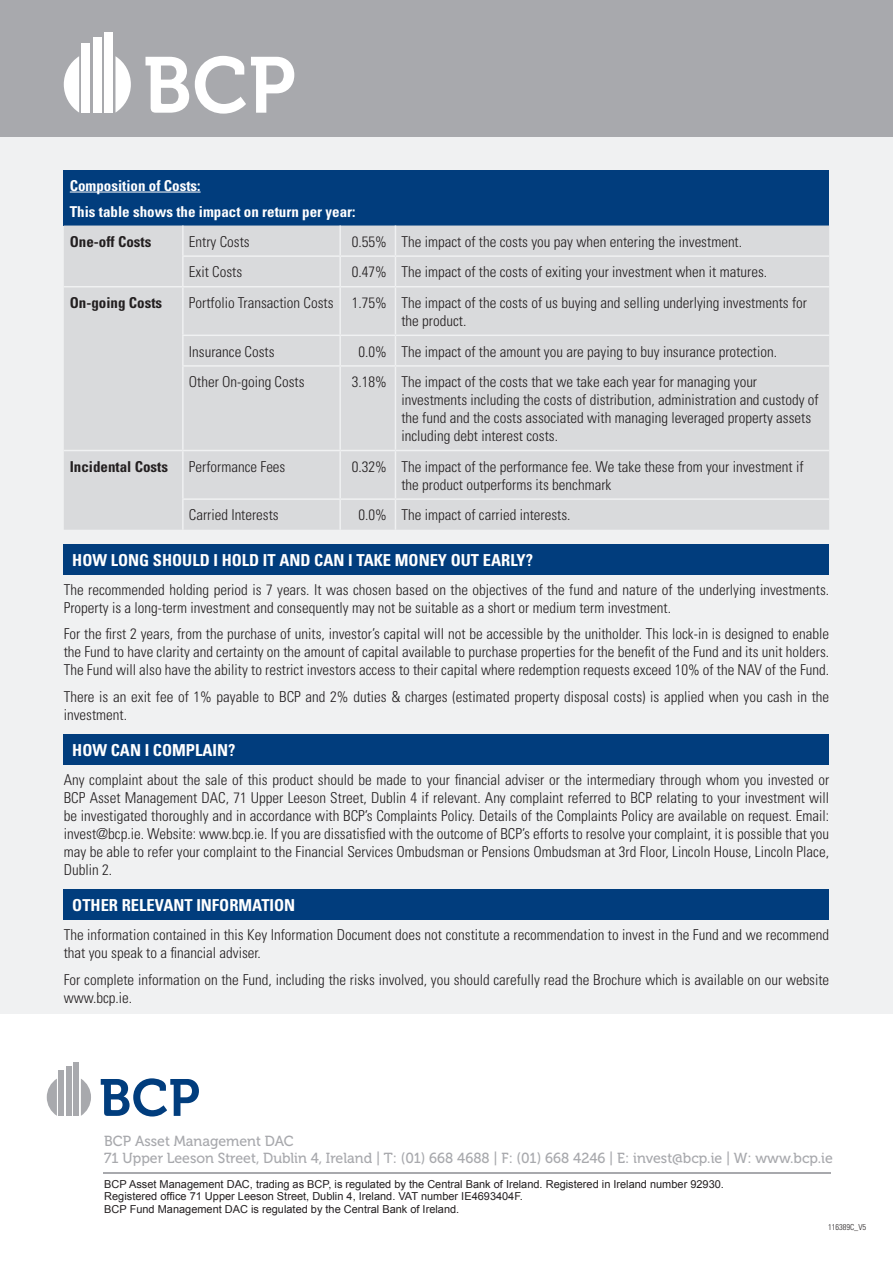
<style>
.page{position:relative;width:893px;height:1263px;background:#fff}
.page>*{position:absolute;margin:0;border:0;box-sizing:border-box;transform-origin:0 0}
.t1{font:700 condensed 16.5px "Univers";color:#fff}
.t2{font:300 condensed 15px/18px "Univers";color:#231f20}
.t3{font:700 condensed 15px/26.5px "Univers";color:#fff}
.t4{font:700 condensed 15px "Univers";color:#231f20}
.t5{font:14.55px/16px "Museo 500";color:#a8a9ad}
.t6{font:10.95px/12.5px "Arial";color:#231f20}
.t7{font:300 condensed 8.25px "Univers";color:#231f20}
</style>
<div class="page">
<div style="left:0;top:100px;width:893px;height:914px;background:#f0f1f2"></div>
<div style="left:0;top:0;width:893px;height:136px;background:#a8a9ad"></div>
<svg style="left:115px;top:56px;width:16px;height:57px"></svg>
<svg style="left:64px;top:56px;width:15px;height:57px"></svg>
<div style="left:81px;top:43px;width:9px;height:70px;background:#fff"></div>
<div style="left:93px;top:37px;width:9px;height:76px;background:#fff"></div>
<div style="left:104px;top:32px;width:9px;height:81px;background:#fff"></div>
<svg style="left:145px;top:57px;width:44px;height:56px"></svg>
<svg style="left:195px;top:56px;width:99px;height:58px"></svg>
<div style="left:64px;top:170px;width:765px;height:56px;background:#013d7d"></div>
<div style="left:64px;top:226px;width:765px;height:304px;background:#d9dadc"></div>
<hr style="left:182px;top:226px;width:2px;height:29px;background:#f0f1f2">
<hr style="left:339px;top:226px;width:2px;height:29px;background:#f0f1f2">
<hr style="left:182px;top:255px;width:158px;height:2px;background:#f0f1f2">
<hr style="left:182px;top:257px;width:2px;height:29px;background:#f0f1f2">
<hr style="left:340px;top:255px;width:55px;height:2px;background:#f0f1f2">
<hr style="left:339px;top:257px;width:2px;height:29px;background:#f0f1f2">
<hr style="left:395px;top:255px;width:434px;height:2px;background:#f0f1f2">
<svg style="left:395px;top:226px;width:1px;height:60px"></svg>
<hr style="left:64px;top:286px;width:119px;height:1px;background:#f0f1f2">
<hr style="left:183px;top:286px;width:157px;height:1px;background:#f0f1f2">
<hr style="left:182px;top:287px;width:2px;height:48px;background:#f0f1f2">
<hr style="left:340px;top:286px;width:55px;height:1px;background:#f0f1f2">
<hr style="left:339px;top:287px;width:2px;height:48px;background:#f0f1f2">
<hr style="left:395px;top:286px;width:434px;height:1px;background:#f0f1f2">
<hr style="left:395px;top:287px;width:1px;height:48px;background:#f0f1f2">
<hr style="left:182px;top:335px;width:158px;height:1px;background:#f0f1f2">
<hr style="left:182px;top:336px;width:2px;height:29px;background:#f0f1f2">
<hr style="left:340px;top:335px;width:55px;height:1px;background:#f0f1f2">
<hr style="left:339px;top:336px;width:2px;height:29px;background:#f0f1f2">
<hr style="left:395px;top:335px;width:434px;height:1px;background:#f0f1f2">
<svg style="left:395px;top:336px;width:1px;height:29px"></svg>
<hr style="left:182px;top:365px;width:158px;height:2px;background:#f0f1f2">
<hr style="left:182px;top:367px;width:2px;height:83px;background:#f0f1f2">
<hr style="left:340px;top:365px;width:55px;height:2px;background:#f0f1f2">
<hr style="left:339px;top:367px;width:2px;height:83px;background:#f0f1f2">
<hr style="left:395px;top:365px;width:434px;height:2px;background:#f0f1f2">
<hr style="left:395px;top:367px;width:1px;height:83px;background:#f0f1f2">
<hr style="left:64px;top:450px;width:119px;height:1px;background:#f0f1f2">
<hr style="left:183px;top:450px;width:157px;height:1px;background:#f0f1f2">
<hr style="left:182px;top:451px;width:2px;height:47px;background:#f0f1f2">
<hr style="left:340px;top:450px;width:55px;height:1px;background:#f0f1f2">
<hr style="left:339px;top:451px;width:2px;height:47px;background:#f0f1f2">
<hr style="left:395px;top:450px;width:434px;height:1px;background:#f0f1f2">
<hr style="left:395px;top:451px;width:1px;height:47px;background:#f0f1f2">
<hr style="left:182px;top:498px;width:158px;height:2px;background:#f0f1f2">
<hr style="left:182px;top:500px;width:2px;height:30px;background:#f0f1f2">
<hr style="left:340px;top:498px;width:55px;height:2px;background:#f0f1f2">
<hr style="left:339px;top:500px;width:2px;height:30px;background:#f0f1f2">
<hr style="left:395px;top:498px;width:434px;height:2px;background:#f0f1f2">
<hr style="left:395px;top:500px;width:1px;height:30px;background:#f0f1f2">
<hr style="left:70px;top:192px;width:131px;height:1px;background:#fff">
<div style="left:64px;top:544px;width:765px;height:30px;background:#013d7d"></div>
<div style="left:64px;top:734px;width:765px;height:30px;background:#013d7d"></div>
<div style="left:64px;top:889px;width:765px;height:31px;background:#013d7d"></div>
<svg style="left:81px;top:1079px;width:10px;height:37px"></svg>
<svg style="left:47px;top:1079px;width:10px;height:37px"></svg>
<div style="left:58px;top:1070px;width:6px;height:46px;background:#a8a9ad"></div>
<div style="left:66px;top:1066px;width:6px;height:50px;background:#a8a9ad"></div>
<div style="left:74px;top:1062px;width:5px;height:54px;background:#a8a9ad"></div>
<svg style="left:101px;top:1078px;width:98px;height:38px"></svg>
<hr style="left:104px;top:1172px;width:727px;height:2px;background:#a8a9ad">
<p class="t3" style="left:70px;top:172px;width:287px">Composition of Costs:<br>This table shows the impact on return per year:</p>
<p class="t4" style="left:70px;top:232px;width:83px">One-off Costs</p>
<p class="t2" style="left:189px;top:232px;width:62px">Entry Costs</p>
<p class="t2" style="left:352px;top:232px;width:392px">0.55% The impact of the costs you pay when entering the investment.</p>
<p class="t2" style="left:189px;top:263px;width:55px">Exit Costs</p>
<p class="t2" style="left:352px;top:263px;width:417px">0.47% The impact of the costs of exiting your investment when it matures.</p>
<p class="t4" style="left:70px;top:293px;width:94px">On-going Costs</p>
<p class="t2" style="left:401px;top:294px;width:407px;text-indent:-213px">Portfolio Transaction Costs 1.75% The impact of the costs of us buying and selling underlying investments for the product.</p>
<p class="t2" style="left:189px;top:342px;width:87px">Insurance Costs</p>
<p class="t2" style="left:359px;top:342px;width:420px">0.0% The impact of the amount you are paying to buy insurance protection.</p>
<p class="t2" style="left:189px;top:373px;width:117px">Other On-going Costs</p>
<p class="t2" style="left:401px;top:373px;width:419px;text-indent:-49px">3.18% The impact of the costs that we take each year for managing your investments including the costs of distribution, administration and custody of the fund and the costs associated with managing leveraged property assets including debt interest costs.</p>
<p class="t4" style="left:70px;top:457px;width:100px">Incidental Costs</p>
<p class="t2" style="left:189px;top:457px;width:98px">Performance Fees</p>
<p class="t2" style="left:401px;top:457px;width:404px;text-indent:-49px">0.32% The impact of the performance fee. We take these from your investment if the product outperforms its benchmark</p>
<p class="t2" style="left:189px;top:506px;width:91px">Carried Interests</p>
<p class="t2" style="left:359px;top:506px;width:213px">0.0% The impact of carried interests.</p>
<p class="t1" style="left:72px;top:550px;width:462px">HOW LONG SHOULD I HOLD IT AND CAN I TAKE MONEY OUT EARLY?</p>
<p class="t2" style="left:64px;top:581px;width:767px">The recommended holding period is 7 years. It was chosen based on the objectives of the fund and nature of the underlying investments.<br>Property is a long-term investment and consequently may not be suitable as a short or medium term investment.</p>
<p class="t2" style="left:64px;top:625px;width:767px;text-align:justify">For the first 2 years, from the purchase of units, investor’s capital will not be accessible by the unitholder. This lock-in is designed to enable the Fund to have clarity and certainty on the amount of capital available to purchase properties for the benefit of the Fund and its unit holders.<br>The Fund will also have the ability to restrict investors access to their capital where redemption requests exceed 10% of the NAV of the Fund.</p>
<p class="t2" style="left:64px;top:688px;width:767px">There is an exit fee of 1% payable to BCP and 2% duties &amp; charges (estimated property disposal costs) is applied when you cash in the investment.</p>
<p class="t1" style="left:72px;top:740px;width:165px">HOW CAN I COMPLAIN?</p>
<p class="t2" style="left:64px;top:771px;width:767px;text-align:justify">Any complaint about the sale of this product should be made to your financial adviser or the intermediary through whom you invested or BCP Asset Management DAC, 71 Upper Leeson Street, Dublin 4 if relevant. Any complaint referred to BCP relating to your investment will be investigated thoroughly and in accordance with BCP’s Complaints Policy. Details of the Complaints Policy are available on request. Email: invest@bcp.ie. Website: www.bcp.ie. If you are dissatisfied with the outcome of BCP’s efforts to resolve your complaint, it is possible that you may be able to refer your complaint to the Financial Services Ombudsman or Pensions Ombudsman at 3rd Floor, Lincoln House, Lincoln Place, Dublin 2.</p>
<p class="t1" style="left:72px;top:895px;width:225px">OTHER RELEVANT INFORMATION</p>
<p class="t2" style="left:64px;top:926px;width:767px">The information contained in this Key Information Document does not constitute a recommendation to invest in the Fund and we recommend that you speak to a financial adviser.</p>
<p class="t2" style="left:64px;top:970px;width:767px">For complete information on the Fund, including the risks involved, you should carefully read the Brochure which is available on our website www.bcp.ie.</p>
<p class="t5" style="left:104px;top:1134px;width:730px">BCP Asset Management DAC<br>71 Upper Leeson Street, Dublin 4, Ireland | T: (01) 668 4688 | F: (01) 668 4246 | E: invest@bcp.ie | W: www.bcp.ie</p>
<p class="t6" style="left:104px;top:1178px;width:621px">BCP Asset Management DAC, trading as BCP, is regulated by the Central Bank of Ireland. Registered in Ireland number 92930.<br>Registered office 71 Upper Leeson Street, Dublin 4, Ireland. VAT number IE4693404F.<br>BCP Fund Management DAC is regulated by the Central Bank of Ireland.</p>
<p class="t7" style="left:828px;top:1222px;width:40px">116389C_V5</p>
</div>
